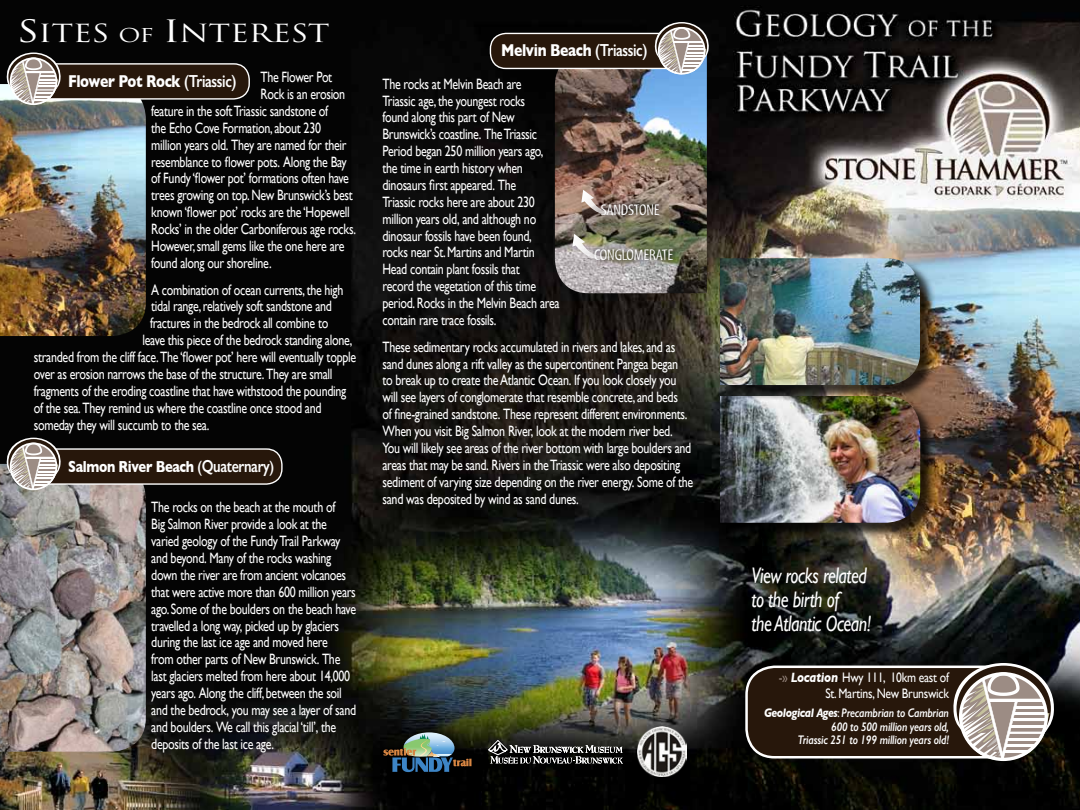
<style>
.page{position:relative;width:1080px;height:810px;background:#fff}
.page>*{position:absolute;margin:0;border:0;box-sizing:border-box;transform-origin:0 0}
.t1{font:24.38px "Trajan Pro";letter-spacing:-.02em;color:#fff;scale:1.3 1}
.t2{font:italic 22.5px/23.8px "Gill Sans";letter-spacing:-.025em;color:#fff;scale:.8 1}
.t3{font:700 17.5px "Gill Sans";letter-spacing:-.025em;color:#fff;scale:.8 1}
.t4{font:700 16.25px "Gill Sans";letter-spacing:-.025em;color:#fff;scale:.8 1}
.t5{font:15.62px "Myriad Tilt";letter-spacing:-.01em;color:#fff}
.t6{font:15px/16.9px "Gill Sans";letter-spacing:-.025em;color:#fff;scale:.8 1}
.t7{font:13.75px/16.2px "Gill Sans";letter-spacing:-.02em;color:#fff;text-align:right;scale:.85 1}
.t8{font:italic 600 12.5px/13.8px "Gill Sans";letter-spacing:-.02em;color:#fff;text-align:right;scale:.85 1}
.s1{font-size:30.12px}
.s2{font-size:18.62px}
.s3{font-weight:600}
.s4{font-weight:600;font-size:17.5px}
.s5{color:#9c8c84}
.s6{font-weight:700;font-style:italic}
.s7{color:#000}
.s8{font-weight:700}
.s9{font-weight:400;font-style:normal}
</style>
<div class="page">
<img style="left:0;top:0;width:1080px;height:810px">
<div style="left:722px;top:398px;width:214px;height:140px;background:#000;opacity:.75"></div>
<img style="left:720px;top:396px;width:200px;height:127px">
<div style="left:747px;top:667px;width:286px;height:90px;background:#27170b;border-radius:28px"></div>
<div style="left:745px;top:666px;width:289px;height:93px;border:2px solid #fff;border-radius:28px"></div>
<svg style="left:950px;top:663px;width:107px;height:98px"></svg>
<svg style="left:487px;top:739px;width:136px;height:25px;background:#4d4d4b"></svg>
<div style="left:372px;top:720px;width:111px;height:64px;background:#000;opacity:.75"></div>
<svg style="left:383px;top:733px;width:89px;height:39px;background:#47595a"></svg>
<img style="left:0;top:84px;width:146px;height:252px">
<img style="left:0;top:464px;width:146px;height:288px">
<img style="left:555px;top:69px;width:152px;height:224px">
<svg style="left:595px;top:197px;width:70px;height:24px"></svg>
<svg style="left:588px;top:243px;width:90px;height:24px"></svg>
<svg style="left:581px;top:190px;width:48px;height:30px"></svg>
<svg style="left:572px;top:234px;width:48px;height:30px"></svg>
<div style="left:722px;top:260px;width:214px;height:141px;background:#000;opacity:.75"></div>
<img style="left:720px;top:258px;width:200px;height:127px">
<img style="left:637px;top:727px;width:50px;height:49px">
<div style="left:490px;top:33px;width:209px;height:35px;background:#27170b;border-radius:16px"></div>
<div style="left:490px;top:33px;width:210px;height:36px;border:1px solid #fff;border-radius:16px"></div>
<svg style="left:653px;top:22px;width:57px;height:53px"></svg>
<div style="left:18px;top:449px;width:264px;height:35px;background:#27170b;border-radius:16px"></div>
<div style="left:17px;top:448px;width:266px;height:37px;border:1px solid #fff;border-radius:16px"></div>
<svg style="left:5px;top:438px;width:57px;height:52px;background:#a09994"></svg>
<div style="left:18px;top:64px;width:231px;height:35px;background:#27170b;border-radius:16px"></div>
<div style="left:17px;top:63px;width:233px;height:37px;border:1px solid #fff;border-radius:16px"></div>
<svg style="left:5px;top:52px;width:57px;height:53px"></svg>
<h1 class="t1" style="left:17px;top:18px;width:242px"><span class="s1">S</span>ITES <span class="s2">OF</span> <span class="s1">I</span>NTEREST</h1>
<p class="t6" style="left:260px;top:69px;width:91px">The Flower Pot</p>
<p class="t6" style="left:260px;top:85px;width:108px">Rock is an erosion</p>
<p class="t6" style="left:151px;top:102px;width:223px">feature in the soft Triassic sandstone of</p>
<p class="t6" style="left:151px;top:119px;width:214px">the Echo Cove Formation, about 230</p>
<p class="t6" style="left:151px;top:136px;width:246px">million years old. They are named for their</p>
<p class="t6" style="left:151px;top:153px;width:246px">resemblance to flower pots. Along the Bay</p>
<p class="t6" style="left:151px;top:170px;width:249px">of Fundy ‘flower pot’ formations often have</p>
<p class="t6" style="left:151px;top:187px;width:254px">trees growing on top. New Brunswick’s best</p>
<p class="t6" style="left:151px;top:204px;width:250px">known ‘flower pot’ rocks are the ‘Hopewell</p>
<p class="t6" style="left:151px;top:220px;width:257px">Rocks’ in the older Carboniferous age rocks.</p>
<p class="t6" style="left:151px;top:237px;width:243px">However, small gems like the one here are</p>
<p class="t6" style="left:151px;top:254px;width:152px">found along our shoreline.</p>
<p class="t6" style="left:151px;top:281px;width:242px">A combination of ocean currents, the high</p>
<p class="t6" style="left:151px;top:298px;width:227px">tidal range, relatively soft sandstone and</p>
<p class="t6" style="left:150px;top:315px;width:225px">fractures in the bedrock all combine to</p>
<p class="t6" style="left:143px;top:332px;width:264px">leave this piece of the bedrock standing alone,</p>
<p class="t6" style="left:34px;top:348px;width:404px">stranded from the cliff face. The ‘flower pot’ here will eventually topple</p>
<p class="t6" style="left:34px;top:365px;width:375px">over as erosion narrows the base of the structure. They are small</p>
<p class="t6" style="left:34px;top:382px;width:392px">fragments of the eroding coastline that have withstood the pounding</p>
<p class="t6" style="left:34px;top:399px;width:361px">of the sea. They remind us where the coastline once stood and</p>
<p class="t6" style="left:34px;top:416px;width:221px">someday they will succumb to the sea.</p>
<p class="t3" style="left:68px;top:67px;width:212px">Flower Pot Rock <span class="s3">(Triassic)</span></p>
<p class="t4" style="left:68px;top:454px;width:259px">Salmon River Beach <span class="s3">(</span><span class="s4">Quaternary</span><span class="s3">)</span></p>
<p class="t6" style="left:151px;top:499px;width:258px">The rocks on the beach at the mouth of<br>Big Salmon River provide a look at the varied geology of the Fundy Trail Parkway and beyond. Many of the rocks washing down the river are from ancient volcanoes that were active more than 600 million years ago. Some of the boulders on the beach have travelled a long way, picked up by glaciers during the last ice age and moved here<br>from other parts of New Brunswick. The last glaciers melted from here about 14,000 years ago. Along the cliff, between the soil and the bedrock, you may see a layer of sand and boulders. We call this glacial ‘till’, the deposits of the last ice age.</p>
<p class="t3" style="left:501px;top:37px;width:185px">Melvin Beach <span class="s3">(Triassic)</span></p>
<p class="t6" style="left:382px;top:75px;width:223px">The rocks at Melvin Beach are<br>Triassic age, the youngest rocks<br>found along this part of New<br>Brunswick’s coastline. The Triassic<br>Period began 250 million years ago, the time in earth history when dinosaurs first appeared. The<br>Triassic rocks here are about 230 million years old, and although no dinosaur fossils have been found, rocks near St. Martins and Martin<br>Head contain plant fossils that<br>record the vegetation of this time period. Rocks in the Melvin Beach area contain rare trace fossils.</p>
<p class="t6" style="left:382px;top:338px;width:390px">These sedimentary rocks accumulated in rivers and lakes, and as sand dunes along a rift valley as the supercontinent Pangea began<br>to break up to create the Atlantic Ocean. If you look closely you will see layers of conglomerate that resemble concrete, and beds<br>of fine-grained sandstone. These represent different environments.<br>When you visit Big Salmon River, look at the modern river bed.<br>You will likely see areas of the river bottom with large boulders and areas that may be sand. Rivers in the Triassic were also depositing sediment of varying size depending on the river energy. Some of the sand was deposited by wind as sand dunes.</p>
<p class="t5" style="left:601px;top:201px;width:60px">SANDSTONE</p>
<p class="t5" style="left:594px;top:247px;width:80px">CONGLOMERATE</p>
<h2 class="t2" style="left:752px;top:563px;width:151px">View rocks related to the birth of<br>the Atlantic Ocean!</h2>
<p class="t7" style="left:779px;top:669px;width:202px"><span class="s5">-»</span> <span class="s6">Location</span><span class="s7">:</span> Hwy 111, 10km east of<br>St. Martins, New Brunswick</p>
<p class="t8" style="left:764px;top:706px;width:219px"><span class="s8">Geological Ages</span><span class="s9">:</span> Precambrian to Cambrian<br>600 to 500 million years old,<br>Triassic 251 to 199 million years old!</p>
</div>
